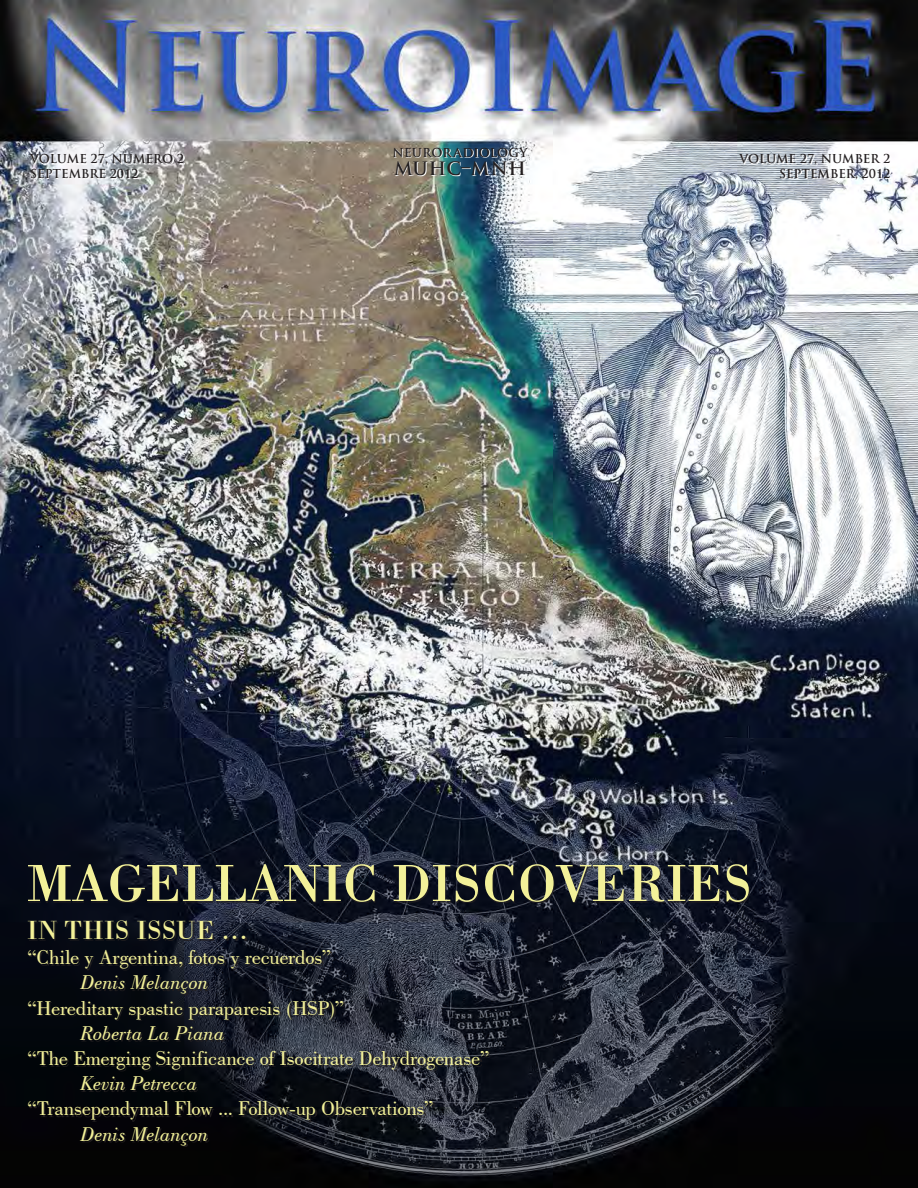
<style>
.page{position:relative;width:918px;height:1188px;background:#fff}
.page>*{position:absolute;margin:0;border:0;box-sizing:border-box;transform-origin:0 0}
.t1{font:54px "Bodoni BT";color:#f3f199}
.t2{font:27px "Bodoni BT";letter-spacing:.01em;color:#f3f199}
.t3{font:21px "Bodoni BT";letter-spacing:-.01em;color:#f3f199}
.t4{font:italic 21px "Bodoni BT";letter-spacing:-.005em;color:#f3f199}
.t5{font:700 18px "Trajan Pro";letter-spacing:.035em;color:#231f20}
.t6{font:700 12px "Trajan Pro";color:#231f20}
</style>
<div class="page">
<img style="left:0;top:0;width:918px;height:1188px">
<svg style="left:31px;top:155px;width:154px;height:24px"></svg>
<img style="left:394px;top:149px;width:135px;height:27px">
<svg style="left:740px;top:155px;width:151px;height:25px"></svg>
<svg style="left:29px;top:922px;width:461px;height:225px;background:#191c25"></svg>
<div style="left:29px;top:865px;width:721px;height:38px;background:#231f20;opacity:.75"></div>
<p class="t6" style="left:30px;top:151px;width:155px">VOLUME 27, NUMERO 2</p>
<p class="t6" style="left:30px;top:166px;width:110px">SEPTEMBRE 2012</p>
<p class="t6" style="left:393px;top:145px;width:136px">NEURORADIOLOGY</p>
<p class="t5" style="left:394px;top:157px;width:134px">MUHC–MNH</p>
<p class="t6" style="left:739px;top:151px;width:153px">VOLUME 27, NUMBER 2</p>
<p class="t6" style="left:779px;top:166px;width:113px">SEPTEMBER, 2012</p>
<p class="t1" style="left:27px;top:849px;width:727px">MAGELLANIC DISCOVERIES</p>
<p class="t2" style="left:27px;top:913px;width:223px">IN THIS ISSUE …</p>
<p class="t3" style="left:27px;top:945px;width:306px">“Chile y Argentina, fotos y recuerdos”</p>
<p class="t4" style="left:81px;top:970px;width:129px">Denis Melançon</p>
<p class="t3" style="left:27px;top:995px;width:319px">“Hereditary spastic paraparesis (HSP)”</p>
<p class="t4" style="left:81px;top:1020px;width:145px">Roberta La Piana</p>
<p class="t3" style="left:27px;top:1045px;width:464px">“The Emerging Significance of Isocitrate Dehydrogenase”</p>
<p class="t4" style="left:81px;top:1071px;width:118px">Kevin Petrecca</p>
<p class="t3" style="left:27px;top:1096px;width:408px">“Transependymal Flow ... Follow-up Observations”</p>
<p class="t4" style="left:81px;top:1121px;width:129px">Denis Melançon</p>
</div>
